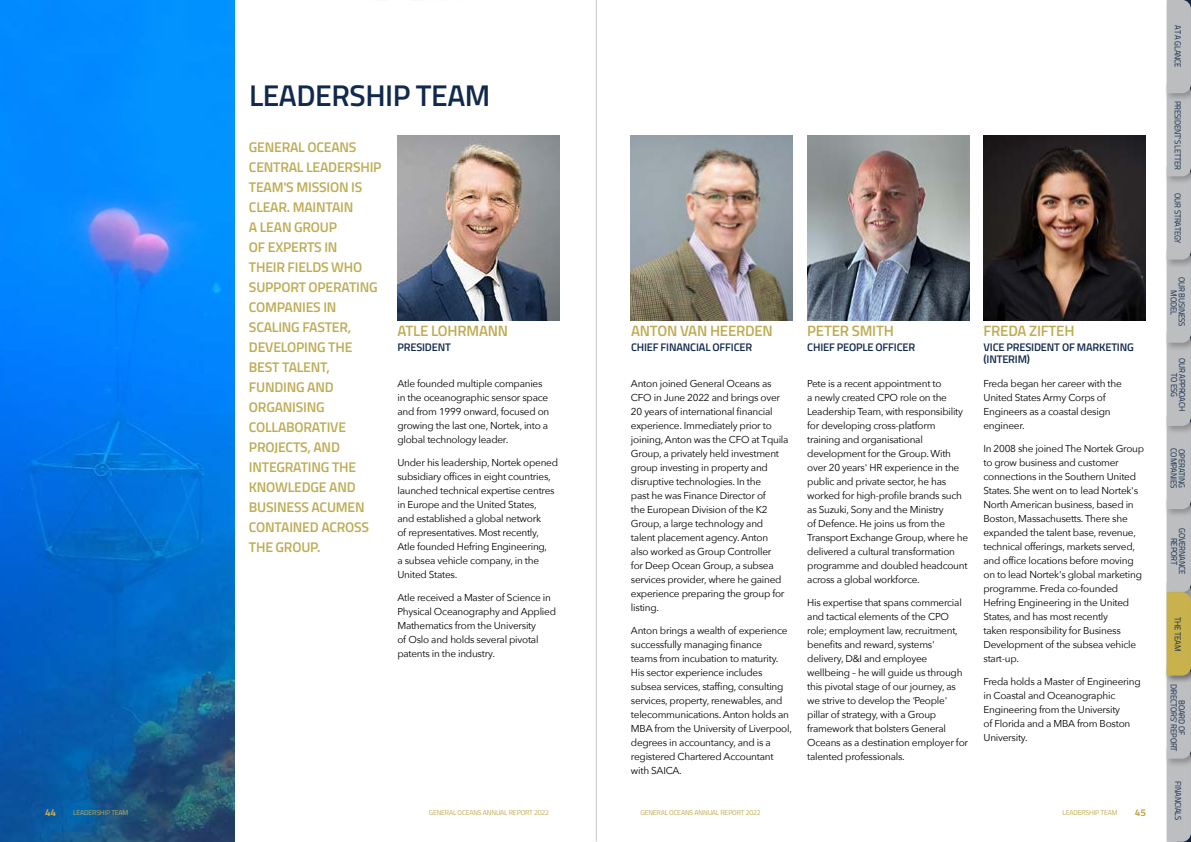
<style>
.page{position:relative;width:1191px;height:842px;background:#fff}
.page>*{position:absolute;margin:0;border:0;box-sizing:border-box;transform-origin:0 0}
.TOC_Sub_Entry{font:600 30px "Titillium Web";letter-spacing:-.015em;color:#11294c}
.Subheading_Gold{font:600 15px "Titillium Web";letter-spacing:-.015em;color:#beab53}
.Mini_SubHeading_GOLD{font:600 14px/20px "Titillium Web";letter-spacing:-.015em;color:#beab53}
.Mini_SubHeading{font:600 11px/12px "Titillium Web";letter-spacing:-.015em;color:#11294c}
.Body_Text{font:10px/14px "Avenir Next";letter-spacing:-.025em;color:#000}
.t1{font:700 10px "Titillium Web";color:#beab53}
.t2{font:8.6px/8px "Titillium Web";letter-spacing:-.015em;color:#11294c;text-align:center;scale:.92 1}
.t3{font:7px "Titillium Web";letter-spacing:-.025em;color:#beab53}
</style>
<div class="page">
<hr style="left:596px;top:0;width:1px;height:841px;background:#c5c4ce">
<img style="left:0;top:0;width:234px;height:842px">
<div style="left:1164px;top:590px;width:27px;height:94px;background:#f9f9f9"></div>
<svg style="left:1166px;top:0;width:25px;height:842px;background:#c2c2bb"></svg>
<img style="left:397px;top:136px;width:162px;height:184px">
<img style="left:807px;top:136px;width:162px;height:184px">
<img style="left:983px;top:136px;width:162px;height:184px">
<img style="left:631px;top:136px;width:162px;height:184px">
<p class="TOC_Sub_Entry" style="left:249px;top:73px;width:243px">LEADERSHIP TEAM</p>
<p class="Mini_SubHeading_GOLD" style="left:249px;top:136px;width:134px">GENERAL OCEANS<br>CENTRAL LEADERSHIP<br>TEAM'S MISSION IS<br>CLEAR. MAINTAIN<br>A LEAN GROUP<br>OF EXPERTS IN<br>THEIR FIELDS WHO<br>SUPPORT OPERATING<br>COMPANIES IN<br>SCALING FASTER,<br>DEVELOPING THE<br>BEST TALENT,<br>FUNDING AND<br>ORGANISING<br>COLLABORATIVE<br>PROJECTS, AND<br>INTEGRATING THE<br>KNOWLEDGE AND<br>BUSINESS ACUMEN<br>CONTAINED ACROSS<br>THE GROUP.</p>
<p class="Subheading_Gold" style="left:397px;top:320px;width:112px">ATLE LOHRMANN</p>
<p class="Mini_SubHeading" style="left:397px;top:340px;width:55px">PRESIDENT</p>
<p class="Body_Text" style="left:397px;top:376px;width:153px">Atle founded multiple companies in the oceanographic sensor space and from 1999 onward, focused on growing the last one, Nortek, into a global technology leader.</p>
<p class="Body_Text" style="left:397px;top:455px;width:162px">Under his leadership, Nortek opened subsidiary offices in eight countries, launched technical expertise centres in Europe and the United States,<br>and established a global network<br>of representatives. Most recently, Atle founded Hefring Engineering,<br>a subsea vehicle company, in the United States.</p>
<p class="Body_Text" style="left:397px;top:590px;width:160px">Atle received a Master of Science in<br>Physical Oceanography and Applied<br>Mathematics from the University<br>of Oslo and holds several pivotal patents in the industry.</p>
<p class="Subheading_Gold" style="left:631px;top:320px;width:143px">ANTON VAN HEERDEN</p>
<p class="Mini_SubHeading" style="left:631px;top:340px;width:123px">CHIEF FINANCIAL OFFICER</p>
<p class="Body_Text" style="left:631px;top:376px;width:159px">Anton joined General Oceans as<br>CFO in June 2022 and brings over<br>20 years of international financial experience. Immediately prior to joining, Anton was the CFO at Tquila<br>Group, a privately held investment group investing in property and disruptive technologies. In the<br>past he was Finance Director of<br>the European Division of the K2<br>Group, a large technology and talent placement agency. Anton<br>also worked as Group Controller<br>for Deep Ocean Group, a subsea services provider, where he gained experience preparing the group for listing.</p>
<p class="Body_Text" style="left:631px;top:623px;width:162px">Anton brings a wealth of experience successfully managing finance<br>teams from incubation to maturity.<br>His sector experience includes subsea services, staffing, consulting services, property, renewables, and telecommunications. Anton holds an MBA from the University of Liverpool, degrees in accountancy, and is a registered Chartered Accountant with SAICA.</p>
<p class="Subheading_Gold" style="left:807px;top:320px;width:88px">PETER SMITH</p>
<p class="Subheading_Gold" style="left:983px;top:320px;width:92px">FREDA ZIFTEH</p>
<p class="Mini_SubHeading" style="left:807px;top:340px;width:109px">CHIEF PEOPLE OFFICER</p>
<p class="Mini_SubHeading" style="left:983px;top:340px;width:152px">VICE PRESIDENT OF MARKETING (INTERIM)</p>
<p class="Body_Text" style="left:807px;top:376px;width:162px">Pete is a recent appointment to<br>a newly created CPO role on the<br>Leadership Team, with responsibility for developing cross-platform training and organisational development for the Group. With over 20 years' HR experience in the public and private sector, he has worked for high-profile brands such as Suzuki, Sony and the Ministry<br>of Defence. He joins us from the<br>Transport Exchange Group, where he delivered a cultural transformation programme and doubled headcount across a global workforce.</p>
<p class="Body_Text" style="left:807px;top:595px;width:162px">His expertise that spans commercial and tactical elements of the CPO role; employment law, recruitment, benefits and reward, systems' delivery, D&amp;I and employee wellbeing – he will guide us through this pivotal stage of our journey, as we strive to develop the ‘People' pillar of strategy, with a Group framework that bolsters General<br>Oceans as a destination employer for talented professionals.</p>
<p class="Body_Text" style="left:983px;top:376px;width:140px">Freda began her career with the<br>United States Army Corps of<br>Engineers as a coastal design engineer.</p>
<p class="Body_Text" style="left:983px;top:441px;width:162px">In 2008 she joined The Nortek Group to grow business and customer connections in the Southern United<br>States. She went on to lead Nortek's<br>North American business, based in<br>Boston, Massachusetts. There she expanded the talent base, revenue, technical offerings, markets served, and office locations before moving on to lead Nortek's global marketing programme. Freda co-founded<br>Hefring Engineering in the United<br>States, and has most recently<br>taken responsibility for Business<br>Development of the subsea vehicle start-up.</p>
<p class="Body_Text" style="left:983px;top:674px;width:159px">Freda holds a Master of Engineering in Coastal and Oceanographic<br>Engineering from the University<br>of Florida and a MBA from Boston<br>University.</p>
<p class="t1" style="left:45px;top:805px;width:13px">44</p>
<p class="t3" style="left:73px;top:807px;width:57px">LEADERSHIP TEAM</p>
<p class="t3" style="left:429px;top:807px;width:122px">GENERAL OCEANS ANNUAL REPORT 2022</p>
<p class="t3" style="left:640px;top:807px;width:122px">GENERAL OCEANS ANNUAL REPORT 2022</p>
<p class="t3" style="left:1062px;top:807px;width:57px">LEADERSHIP TEAM</p>
<p class="t1" style="left:1134px;top:805px;width:13px">45</p>
<p class="t2" style="left:1182px;top:25px;width:48px;rotate:90deg">AT A GLANCE</p>
<p class="t2" style="left:1182px;top:101px;width:77px;rotate:90deg">PRESIDENT'S LETTER</p>
<p class="t2" style="left:1182px;top:193px;width:56px;rotate:90deg">OUR STRATEGY</p>
<p class="t2" style="left:1186px;top:277px;width:55px;rotate:90deg">OUR BUSINESS<br>MODEL</p>
<p class="t2" style="left:1186px;top:358px;width:59px;rotate:90deg">OUR APPROACH<br>TO ESG</p>
<p class="t2" style="left:1178px;top:448px;width:45px;rotate:90deg">COMPANIES</p>
<p class="t2" style="left:1186px;top:449px;width:43px;rotate:90deg">OPERATING</p>
<p class="t2" style="left:1186px;top:528px;width:52px;rotate:90deg">GOVERNANCE<br>REPORT</p>
<p class="t2" style="left:1182px;top:617px;width:39px;rotate:90deg">THE TEAM</p>
<p class="t2" style="left:1186px;top:684px;width:75px;rotate:90deg">BOARD OF<br>DIRECTORS' REPORT</p>
<p class="t2" style="left:1182px;top:781px;width:44px;rotate:90deg">FINANCIALS</p>
</div>
